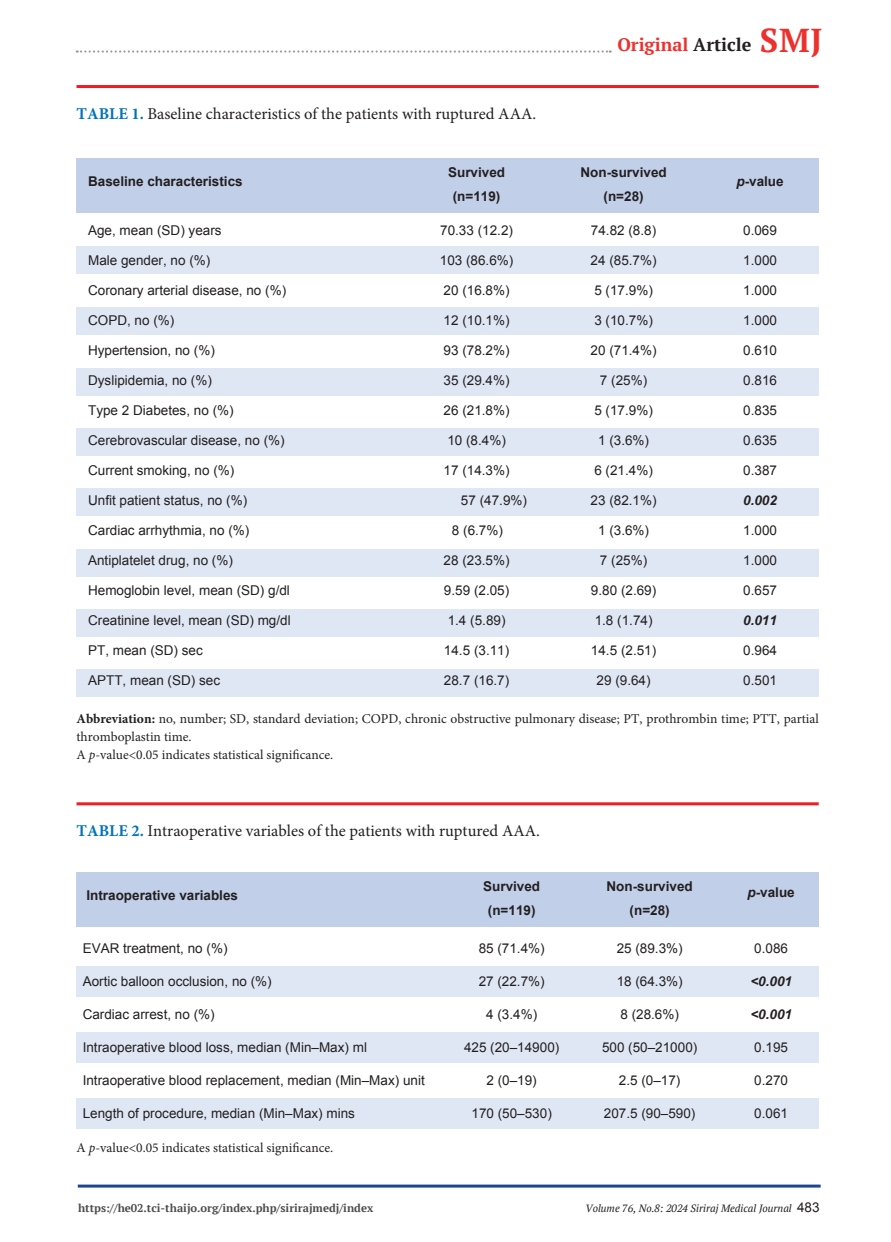
<style>
.page{position:relative;width:891px;height:1242px;background:#fff}
.page>*{position:absolute;margin:0;border:0;box-sizing:border-box;transform-origin:0 0}
.t1{font:700 18px "PT Serif";color:#ee302d}
.t2{font:16.5px "Minion Pro";color:#231f20}
.t3{font:13.5px "Arial";color:#231f20}
.t4{font:13.5px/18px "Minion Pro";color:#231f20}
.t5{font:700 13.5px "Arial";color:#231f20}
.t6{font:italic 700 13.5px "Arial";color:#231f20}
.t7{font:700 11.25px "PT Serif";color:#4b4c4d}
.t8{font:italic 10.5px "PT Serif";color:#231f20}
.s1{font-weight:700;color:#0073bc}
.s2{color:#231f20}
.s3{font-size:33px}
.s4{font-style:italic}
.s5{font-weight:700}
.s6{font-family:"Arial";font-style:normal;font-size:13.5px}
</style>
<div class="page">
<svg style="left:77px;top:50px;width:534px;height:3px"></svg>
<hr style="left:78px;top:1185px;width:743px;height:3px;background:#1b4691">
<div style="left:77px;top:966px;width:742px;height:31px;background:#dfe7f4"></div>
<div style="left:77px;top:1032px;width:742px;height:31px;background:#dfe7f4"></div>
<div style="left:77px;top:1098px;width:742px;height:31px;background:#dfe7f4"></div>
<div style="left:77px;top:872px;width:742px;height:55px;background:#c1cfe9"></div>
<div style="left:77px;top:246px;width:742px;height:28px;background:#dfe7f4"></div>
<div style="left:77px;top:369px;width:742px;height:27px;background:#dfe7f4"></div>
<div style="left:77px;top:549px;width:742px;height:28px;background:#dfe7f4"></div>
<div style="left:77px;top:307px;width:742px;height:28px;background:#dfe7f4"></div>
<div style="left:77px;top:488px;width:742px;height:28px;background:#dfe7f4"></div>
<div style="left:77px;top:428px;width:742px;height:28px;background:#dfe7f4"></div>
<div style="left:77px;top:609px;width:742px;height:28px;background:#dfe7f4"></div>
<div style="left:77px;top:669px;width:742px;height:27px;background:#dfe7f4"></div>
<div style="left:77px;top:158px;width:742px;height:54px;background:#c1cfe9"></div>
<hr style="left:77px;top:85px;width:742px;height:3px;background:#ee1d23">
<hr style="left:77px;top:802px;width:742px;height:3px;background:#ee1d23">
<p class="t2" style="left:77px;top:103px;width:461px"><span class="s1">TABLE 1.</span> Baseline characteristics of the patients with ruptured AAA.</p>
<h1 class="t1" style="left:617px;top:33px;width:207px">Original <span class="s2">Article</span> <span class="s3">SMJ</span></h1>
<p class="t5" style="left:88px;top:172px;width:156px">Baseline characteristics</p>
<p class="t5" style="left:448px;top:163px;width:59px">Survived</p>
<p class="t5" style="left:580px;top:163px;width:88px">Non-survived</p>
<p class="t5" style="left:453px;top:187px;width:49px">(n=119)</p>
<p class="t5" style="left:604px;top:187px;width:42px">(n=28)</p>
<p class="t5" style="left:736px;top:172px;width:49px"><span class="s4">p</span>-value</p>
<p class="t3" style="left:88px;top:222px;width:135px">Age, mean (SD) years</p>
<p class="t3" style="left:440px;top:222px;width:74px">70.33 (12.2)</p>
<p class="t3" style="left:591px;top:222px;width:67px">74.82 (8.8)</p>
<p class="t3" style="left:743px;top:222px;width:35px">0.069</p>
<p class="t3" style="left:88px;top:252px;width:124px">Male gender, no (%)</p>
<p class="t3" style="left:440px;top:252px;width:75px">103 (86.6%)</p>
<p class="t3" style="left:591px;top:252px;width:68px">24 (85.7%)</p>
<p class="t3" style="left:743px;top:252px;width:35px">1.000</p>
<p class="t3" style="left:88px;top:282px;width:200px">Coronary arterial disease, no (%)</p>
<p class="t3" style="left:444px;top:282px;width:68px">20 (16.8%)</p>
<p class="t3" style="left:594px;top:282px;width:60px">5 (17.9%)</p>
<p class="t3" style="left:743px;top:282px;width:35px">1.000</p>
<p class="t3" style="left:88px;top:312px;width:88px">COPD, no (%)</p>
<p class="t3" style="left:444px;top:312px;width:68px">12 (10.1%)</p>
<p class="t3" style="left:594px;top:312px;width:60px">3 (10.7%)</p>
<p class="t3" style="left:743px;top:312px;width:35px">1.000</p>
<p class="t3" style="left:88px;top:342px;width:128px">Hypertension, no (%)</p>
<p class="t3" style="left:444px;top:342px;width:68px">93 (78.2%)</p>
<p class="t3" style="left:591px;top:342px;width:68px">20 (71.4%)</p>
<p class="t3" style="left:743px;top:342px;width:35px">0.610</p>
<p class="t3" style="left:88px;top:372px;width:125px">Dyslipidemia, no (%)</p>
<p class="t3" style="left:444px;top:372px;width:68px">35 (29.4%)</p>
<p class="t3" style="left:600px;top:372px;width:49px">7 (25%)</p>
<p class="t3" style="left:743px;top:372px;width:35px">0.816</p>
<p class="t3" style="left:88px;top:402px;width:147px">Type 2 Diabetes, no (%)</p>
<p class="t3" style="left:444px;top:402px;width:68px">26 (21.8%)</p>
<p class="t3" style="left:594px;top:402px;width:60px">5 (17.9%)</p>
<p class="t3" style="left:743px;top:402px;width:35px">0.835</p>
<p class="t3" style="left:88px;top:432px;width:198px">Cerebrovascular disease, no (%)</p>
<p class="t3" style="left:447px;top:432px;width:60px">10 (8.4%)</p>
<p class="t3" style="left:598px;top:432px;width:53px">1 (3.6%)</p>
<p class="t3" style="left:743px;top:432px;width:35px">0.635</p>
<p class="t3" style="left:88px;top:462px;width:148px">Current smoking, no (%)</p>
<p class="t3" style="left:444px;top:462px;width:68px">17 (14.3%)</p>
<p class="t3" style="left:594px;top:462px;width:60px">6 (21.4%)</p>
<p class="t3" style="left:743px;top:462px;width:35px">0.387</p>
<p class="t3" style="left:88px;top:492px;width:161px">Unfit patient status, no (%)</p>
<p class="t3" style="left:461px;top:492px;width:68px">57 (47.9%)</p>
<p class="t3" style="left:591px;top:492px;width:68px">23 (82.1%)</p>
<p class="t6" style="left:743px;top:492px;width:35px">0.002</p>
<p class="t3" style="left:88px;top:522px;width:163px">Cardiac arrhythmia, no (%)</p>
<p class="t3" style="left:452px;top:522px;width:53px">8 (6.7%)</p>
<p class="t3" style="left:598px;top:522px;width:53px">1 (3.6%)</p>
<p class="t3" style="left:743px;top:522px;width:35px">1.000</p>
<p class="t3" style="left:88px;top:552px;width:146px">Antiplatelet drug, no (%)</p>
<p class="t3" style="left:444px;top:552px;width:68px">28 (23.5%)</p>
<p class="t3" style="left:600px;top:552px;width:49px">7 (25%)</p>
<p class="t3" style="left:743px;top:552px;width:35px">1.000</p>
<p class="t3" style="left:88px;top:582px;width:203px">Hemoglobin level, mean (SD) g/dl</p>
<p class="t3" style="left:444px;top:582px;width:67px">9.59 (2.05)</p>
<p class="t3" style="left:591px;top:582px;width:67px">9.80 (2.69)</p>
<p class="t3" style="left:743px;top:582px;width:35px">0.657</p>
<p class="t3" style="left:88px;top:612px;width:204px">Creatinine level, mean (SD) mg/dl</p>
<p class="t3" style="left:448px;top:612px;width:59px">1.4 (5.89)</p>
<p class="t3" style="left:595px;top:612px;width:59px">1.8 (1.74)</p>
<p class="t6" style="left:743px;top:612px;width:35px">0.011</p>
<p class="t3" style="left:88px;top:642px;width:116px">PT, mean (SD) sec</p>
<p class="t3" style="left:444px;top:642px;width:67px">14.5 (3.11)</p>
<p class="t3" style="left:591px;top:642px;width:67px">14.5 (2.51)</p>
<p class="t3" style="left:743px;top:642px;width:35px">0.964</p>
<p class="t3" style="left:88px;top:672px;width:134px">APTT, mean (SD) sec</p>
<p class="t3" style="left:444px;top:672px;width:67px">28.7 (16.7)</p>
<p class="t3" style="left:597px;top:672px;width:56px">29 (9.64)</p>
<p class="t3" style="left:743px;top:672px;width:35px">0.501</p>
<p class="t4" style="left:77px;top:710px;width:744px"><span class="s5">Abbreviation:</span> no, number; SD, standard deviation; COPD, chronic obstructive pulmonary disease; PT, prothrombin time; PTT, partial thromboplastin time.</p>
<p class="t4" style="left:77px;top:746px;width:258px">A <span class="s4">p</span>-value&lt;0.05 indicates statistical significance.</p>
<p class="t2" style="left:77px;top:820px;width:465px"><span class="s1">TABLE 2.</span> Intraoperative variables of the patients with ruptured AAA.</p>
<p class="t5" style="left:86px;top:887px;width:153px">Intraoperative variables</p>
<p class="t5" style="left:483px;top:878px;width:59px">Survived</p>
<p class="t5" style="left:607px;top:878px;width:88px">Non-survived</p>
<p class="t5" style="left:488px;top:902px;width:49px">(n=119)</p>
<p class="t5" style="left:630px;top:902px;width:42px">(n=28)</p>
<p class="t5" style="left:748px;top:884px;width:49px"><span class="s4">p</span>-value</p>
<p class="t3" style="left:83px;top:939px;width:146px">EVAR treatment, no (%)</p>
<p class="t3" style="left:479px;top:939px;width:68px">85 (71.4%)</p>
<p class="t3" style="left:617px;top:939px;width:68px">25 (89.3%)</p>
<p class="t3" style="left:754px;top:939px;width:35px">0.086</p>
<p class="t3" style="left:83px;top:972px;width:191px">Aortic balloon occlusion, no (%)</p>
<p class="t3" style="left:479px;top:972px;width:68px">27 (22.7%)</p>
<p class="t3" style="left:617px;top:972px;width:68px">18 (64.3%)</p>
<p class="t6" style="left:750px;top:972px;width:43px">&lt;0.001</p>
<p class="t3" style="left:83px;top:1005px;width:134px">Cardiac arrest, no (%)</p>
<p class="t3" style="left:486px;top:1005px;width:53px">4 (3.4%)</p>
<p class="t3" style="left:620px;top:1005px;width:60px">8 (28.6%)</p>
<p class="t6" style="left:750px;top:1005px;width:43px">&lt;0.001</p>
<p class="t3" style="left:83px;top:1038px;width:286px">Intraoperative blood loss, median (Min–Max) ml</p>
<p class="t3" style="left:464px;top:1038px;width:97px">425 (20–14900)</p>
<p class="t3" style="left:602px;top:1038px;width:97px">500 (50–21000)</p>
<p class="t3" style="left:754px;top:1038px;width:35px">0.195</p>
<p class="t3" style="left:83px;top:1071px;width:344px">Intraoperative blood replacement, median (Min–Max) unit</p>
<p class="t3" style="left:487px;top:1071px;width:52px">2 (0–19)</p>
<p class="t3" style="left:619px;top:1071px;width:63px">2.5 (0–17)</p>
<p class="t3" style="left:754px;top:1071px;width:35px">0.270</p>
<p class="t3" style="left:83px;top:1104px;width:274px">Length of procedure, median (Min–Max) mins</p>
<p class="t3" style="left:472px;top:1104px;width:82px">170 (50–530)</p>
<p class="t3" style="left:604px;top:1104px;width:93px">207.5 (90–590)</p>
<p class="t3" style="left:754px;top:1104px;width:35px">0.061</p>
<p class="t4" style="left:76px;top:1138px;width:258px">A <span class="s4">p</span>-value&lt;0.05 indicates statistical significance.</p>
<p class="t7" style="left:78px;top:1201px;width:297px">https://he02.tci-thaijo.org/index.php/sirirajmedj/index</p>
<p class="t8" style="left:586px;top:1202px;width:235px">Volume 76, No.8: 2024 Siriraj Medical Journal <span class="s6">483</span></p>
</div>
